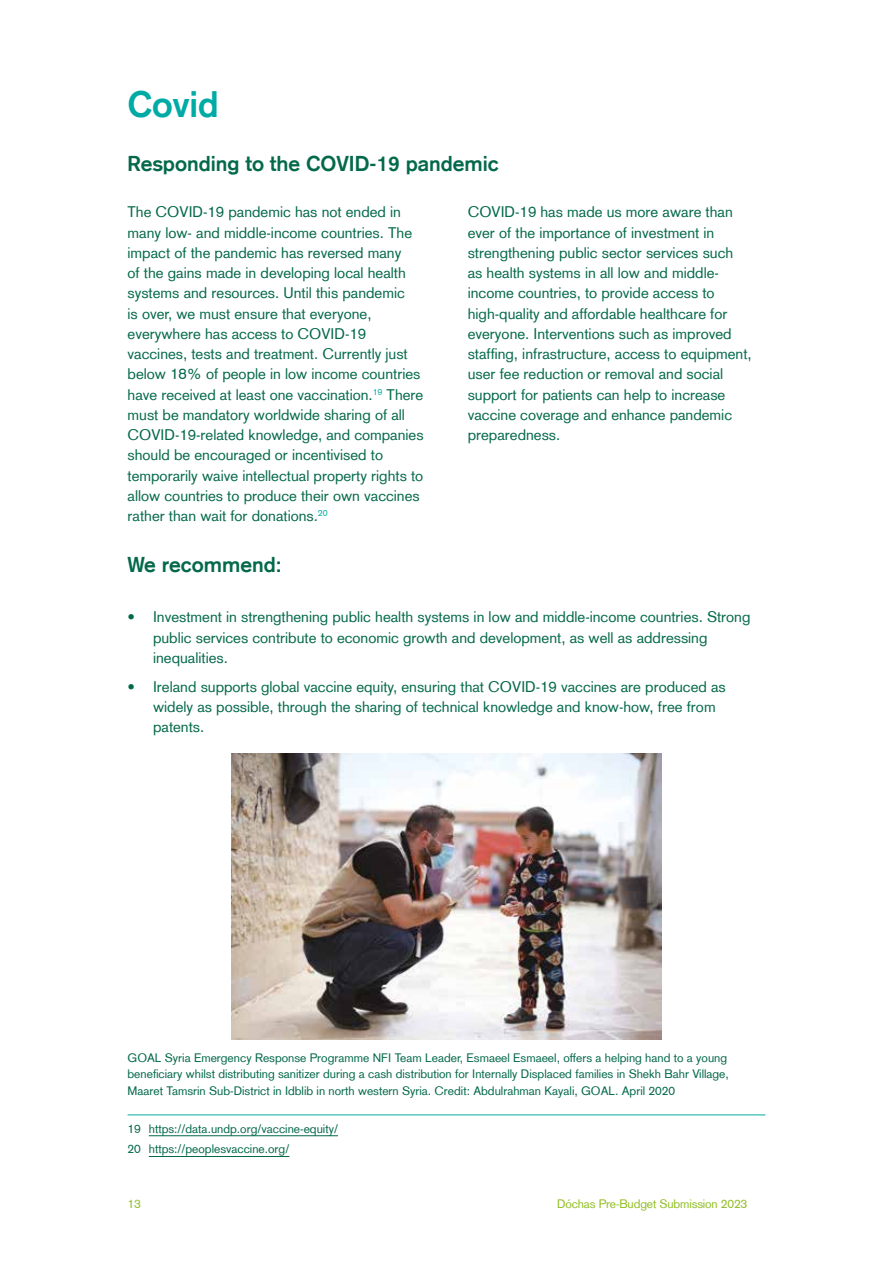
<style>
.page{position:relative;width:893px;height:1263px;background:#fff}
.page>*{position:absolute;margin:0;border:0;box-sizing:border-box;transform-origin:0 0}
.t1{font:700 36px "Basic Commercial LT";color:#00aaa5}
.t2{font:700 21px "Basic Commercial LT";color:#04694a}
.t3{font:15px/20.2px "Basic Commercial LT Com";color:#04694a}
.t4{font:12px/16.5px "Basic Commercial LT Com";color:#04694a}
.t5{font:12px "Basic Commercial LT Com";letter-spacing:-.01em;color:#92be25}
</style>
<div class="page">
<hr style="left:149px;top:1135px;width:189px;height:1px;background:#04694a">
<hr style="left:149px;top:1156px;width:140px;height:1px;background:#04694a">
<hr style="left:128px;top:1114px;width:637px;height:1px;background:#00aaa5">
<img style="left:232px;top:753px;width:429px;height:287px">
<h1 class="t1" style="left:128px;top:83px;width:93px">Covid</h1>
<h2 class="t2" style="left:128px;top:151px;width:373px">Responding to the COVID-19 pandemic</h2>
<p class="t3" style="left:128px;top:202px;width:298px">The COVID-19 pandemic has not ended in many low- and middle-income countries. The impact of the pandemic has reversed many<br>of the gains made in developing local health systems and resources. Until this pandemic<br>is over, we must ensure that everyone, everywhere has access to COVID-19 vaccines, tests and treatment. Currently just below 18% of people in low income countries have received at least one vaccination.<sup>19</sup> There must be mandatory worldwide sharing of all COVID-19-related knowledge, and companies should be encouraged or incentivised to temporarily waive intellectual property rights to allow countries to produce their own vaccines rather than wait for donations.<sup>20</sup></p>
<p class="t3" style="left:468px;top:202px;width:285px">COVID-19 has made us more aware than ever of the importance of investment in strengthening public sector services such<br>as health systems in all low and middle&shy;income countries, to provide access to high-quality and affordable healthcare for everyone. Interventions such as improved staffing, infrastructure, access to equipment, user fee reduction or removal and social support for patients can help to increase vaccine coverage and enhance pandemic preparedness.</p>
<h2 class="t2" style="left:128px;top:552px;width:156px">We recommend:</h2>
<p class="t3" style="left:153px;top:607px;width:599px;text-indent:-26px">• Investment in strengthening public health systems in low and middle-income countries. Strong public services contribute to economic growth and development, as well as addressing inequalities.</p>
<p class="t3" style="left:153px;top:676px;width:574px;text-indent:-26px">• Ireland supports global vaccine equity, ensuring that COVID-19 vaccines are produced as widely as possible, through the sharing of technical knowledge and know-how, free from patents.</p>
<p class="t4" style="left:128px;top:1049px;width:603px">GOAL Syria Emergency Response Programme NFI Team Leader, Esmaeel Esmaeel, offers a helping hand to a young beneficiary whilst distributing sanitizer during a cash distribution for Internally Displaced families in Shekh Bahr Village,<br>Maaret Tamsrin Sub-District in Idblib in north western Syria. Credit: Abdulrahman Kayali, GOAL. April 2020</p>
<p class="t4" style="left:128px;top:1118px;width:212px;line-height:20.7px">19 https://data.undp.org/vaccine-equity/<br>20 https://peoplesvaccine.org/</p>
<p class="t5" style="left:128px;top:1196px;width:15px">13</p>
<p class="t5" style="left:557px;top:1196px;width:192px">Dóchas Pre-Budget Submission 2023</p>
</div>
